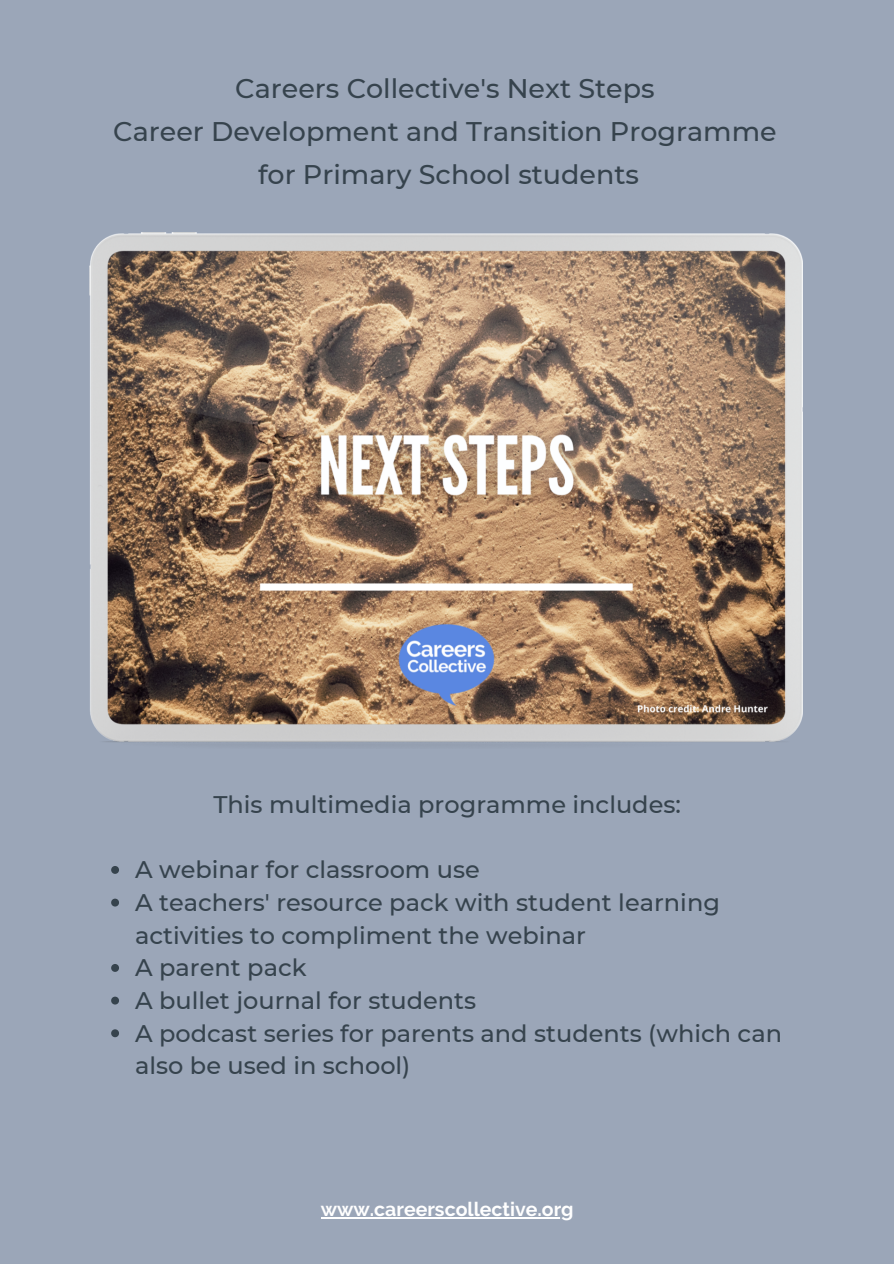
<style>
.page{position:relative;width:894px;height:1264px;background:#fff}
.page>*{position:absolute;margin:0;border:0;box-sizing:border-box;transform-origin:0 0}
.t1{font:500 26.85px "Montserrat";color:#36434d}
.t2{font:500 24px/32.7px "Montserrat";color:#36434d}
.t3{font:700 19.5px "Raleway";color:#fff}
</style>
<div class="page">
<div style="left:0;top:0;width:893px;height:1263px;background:#9ba6b8"></div>
<img style="left:89px;top:232px;width:713px;height:510px">
<hr style="left:320px;top:1217px;width:253px;height:1px;background:#fff">
<svg style="left:111px;top:866px;width:8px;height:7px"></svg>
<svg style="left:111px;top:898px;width:8px;height:8px"></svg>
<svg style="left:111px;top:964px;width:8px;height:7px"></svg>
<svg style="left:111px;top:996px;width:8px;height:8px"></svg>
<svg style="left:111px;top:1029px;width:8px;height:8px"></svg>
<p class="t1" style="left:235px;top:72px;width:421px">Careers Collective's Next Steps</p>
<p class="t1" style="left:113px;top:115px;width:664px">Career Development and Transition Programme</p>
<p class="t1" style="left:258px;top:158px;width:382px">for Primary School students</p>
<p class="t2" style="left:213px;top:788px;width:469px">This multimedia programme includes:</p>
<p class="t2" style="left:135px;top:853px;width:346px">A webinar for classroom use</p>
<p class="t2" style="left:135px;top:886px;width:586px">A teachers' resource pack with student learning activities to compliment the webinar</p>
<p class="t2" style="left:135px;top:951px;width:173px">A parent pack</p>
<p class="t2" style="left:135px;top:984px;width:342px">A bullet journal for students</p>
<p class="t2" style="left:135px;top:1016px;width:648px">A podcast series for parents and students (which can also be used in school)</p>
<p class="t3" style="left:320px;top:1197px;width:254px">www.careerscollective.org</p>
</div>
